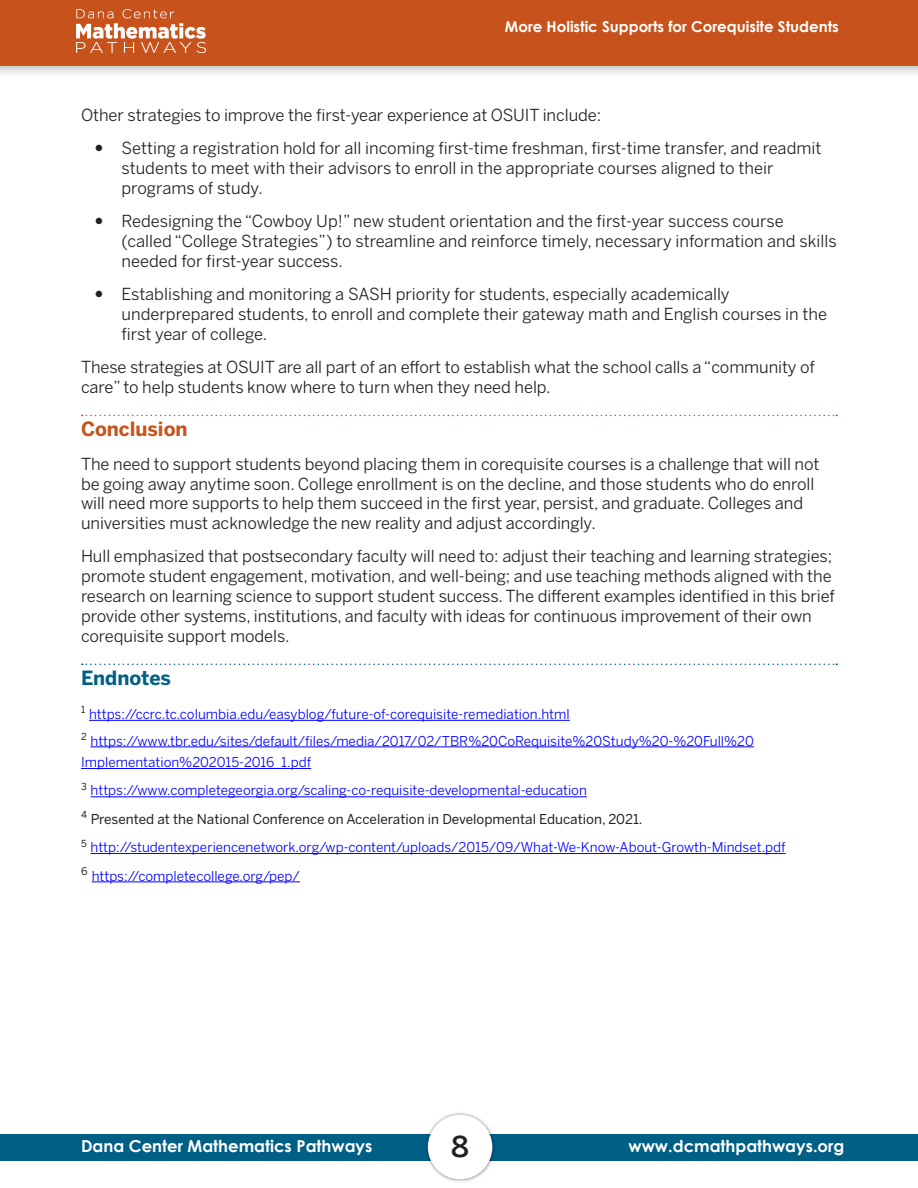
<style>
.page{position:relative;width:918px;height:1188px;background:#fff}
.page>*{position:absolute;margin:0;border:0;box-sizing:border-box;transform-origin:0 0}
.t1{font:500 28.5px "Benton Sans";color:#231f20}
.t2{font:700 19.5px "Benton Sans";color:#c7521b}
.t3{font:700 19.5px "Benton Sans";color:#005f85}
.Paragraph_Benton_Boo{font:16.5px/19.8px "Benton Sans";letter-spacing:-.005em;color:#231f20}
.t4{font:700 16.5px "Century Gothic";color:#fff}
.t5{font:700 15px "Century Gothic";color:#fff}
.t6{font:13.5px/21.6px "Benton Sans";color:#00f}
.t7{font:13.5px "Benton Sans";color:#231f20}
</style>
<div class="page">
<div style="left:0;top:0;width:918px;height:79px;background:#231f20;opacity:.25"></div>
<div style="left:0;top:0;width:918px;height:66px;background:#c7521b"></div>
<img style="left:77px;top:10px;width:128px;height:42px">
<div style="left:0;top:1134px;width:918px;height:26px;background:#005f85"></div>
<img style="left:423px;top:1112px;width:74px;height:70px">
<div style="left:428px;top:1115px;width:64px;height:64px;background:#fff;border-radius:50%"></div>
<svg style="left:82px;top:415px;width:755px;height:1px"></svg>
<svg style="left:82px;top:664px;width:755px;height:1px"></svg>
<hr style="left:89px;top:720px;width:481px;height:1px;background:#00f">
<hr style="left:91px;top:747px;width:663px;height:1px;background:#00f">
<hr style="left:81px;top:768px;width:230px;height:1px;background:#00f">
<hr style="left:91px;top:796px;width:496px;height:1px;background:#00f">
<hr style="left:91px;top:853px;width:695px;height:1px;background:#00f">
<hr style="left:92px;top:882px;width:208px;height:1px;background:#00f">
<p class="t5" style="left:505px;top:17px;width:335px">More Holistic Supports for Corequisite Students</p>
<p class="Paragraph_Benton_Boo" style="left:81px;top:105px;width:522px">Other strategies to improve the first-year experience at OSUIT include:</p>
<p class="Paragraph_Benton_Boo" style="left:122px;top:138px;width:702px">Setting a registration hold for all incoming first-time freshman, first-time transfer, and readmit students to meet with their advisors to enroll in the appropriate courses aligned to their programs of study.</p>
<p class="Paragraph_Benton_Boo" style="left:122px;top:211px;width:717px">Redesigning the “Cowboy Up!” new student orientation and the first-year success course (called “College Strategies”) to streamline and reinforce timely, necessary information and skills needed for first-year success.</p>
<p class="Paragraph_Benton_Boo" style="left:122px;top:284px;width:707px">Establishing and monitoring a SASH priority for students, especially academically underprepared students, to enroll and complete their gateway math and English courses in the first year of college.</p>
<p class="Paragraph_Benton_Boo" style="left:81px;top:357px;width:735px">These strategies at OSUIT are all part of an effort to establish what the school calls a “community of care” to help students know where to turn when they need help.</p>
<p class="t2" style="left:81px;top:417px;width:108px">Conclusion</p>
<p class="Paragraph_Benton_Boo" style="left:81px;top:454px;width:740px">The need to support students beyond placing them in corequisite courses is a challenge that will not be going away anytime soon. College enrollment is on the decline, and those students who do enroll will need more supports to help them succeed in the first year, persist, and graduate. Colleges and universities must acknowledge the new reality and adjust accordingly.</p>
<p class="Paragraph_Benton_Boo" style="left:81px;top:547px;width:755px">Hull emphasized that postsecondary faculty will need to: adjust their teaching and learning strategies; promote student engagement, motivation, and well-being; and use teaching methods aligned with the research on learning science to support student success. The different examples identified in this brief provide other systems, institutions, and faculty with ideas for continuous improvement of their own corequisite support models.</p>
<p class="t3" style="left:81px;top:666px;width:92px">Endnotes</p>
<p class="t6" style="left:81px;top:703px;width:490px"><sup>1</sup> https://ccrc.tc.columbia.edu/easyblog/future-of-corequisite-remediation.html</p>
<p class="t6" style="left:81px;top:730px;width:674px"><sup>2</sup> https://www.tbr.edu/sites/default/files/media/2017/02/TBR%20CoRequisite%20Study%20-%20Full%20<br>Implementation%202015-2016_1.pdf</p>
<p class="t6" style="left:81px;top:780px;width:507px"><sup>3</sup> https://www.completegeorgia.org/scaling-co-requisite-developmental-education</p>
<p class="t7" style="left:81px;top:811px;width:563px"><sup>4</sup> Presented at the National Conference on Acceleration in Developmental Education, 2021.</p>
<p class="t6" style="left:81px;top:837px;width:706px"><sup>5</sup> http://studentexperiencenetwork.org/wp-content/uploads/2015/09/What-We-Know-About-Growth-Mindset.pdf</p>
<p class="t6" style="left:81px;top:865px;width:221px"><sup>6</sup> https://completecollege.org/pep/</p>
<p class="t4" style="left:81px;top:1136px;width:293px">Dana Center Mathematics Pathways</p>
<h1 class="t1" style="left:451px;top:1130px;width:19px">8</h1>
<p class="t4" style="left:629px;top:1136px;width:217px">www.dcmathpathways.org</p>
</div>
